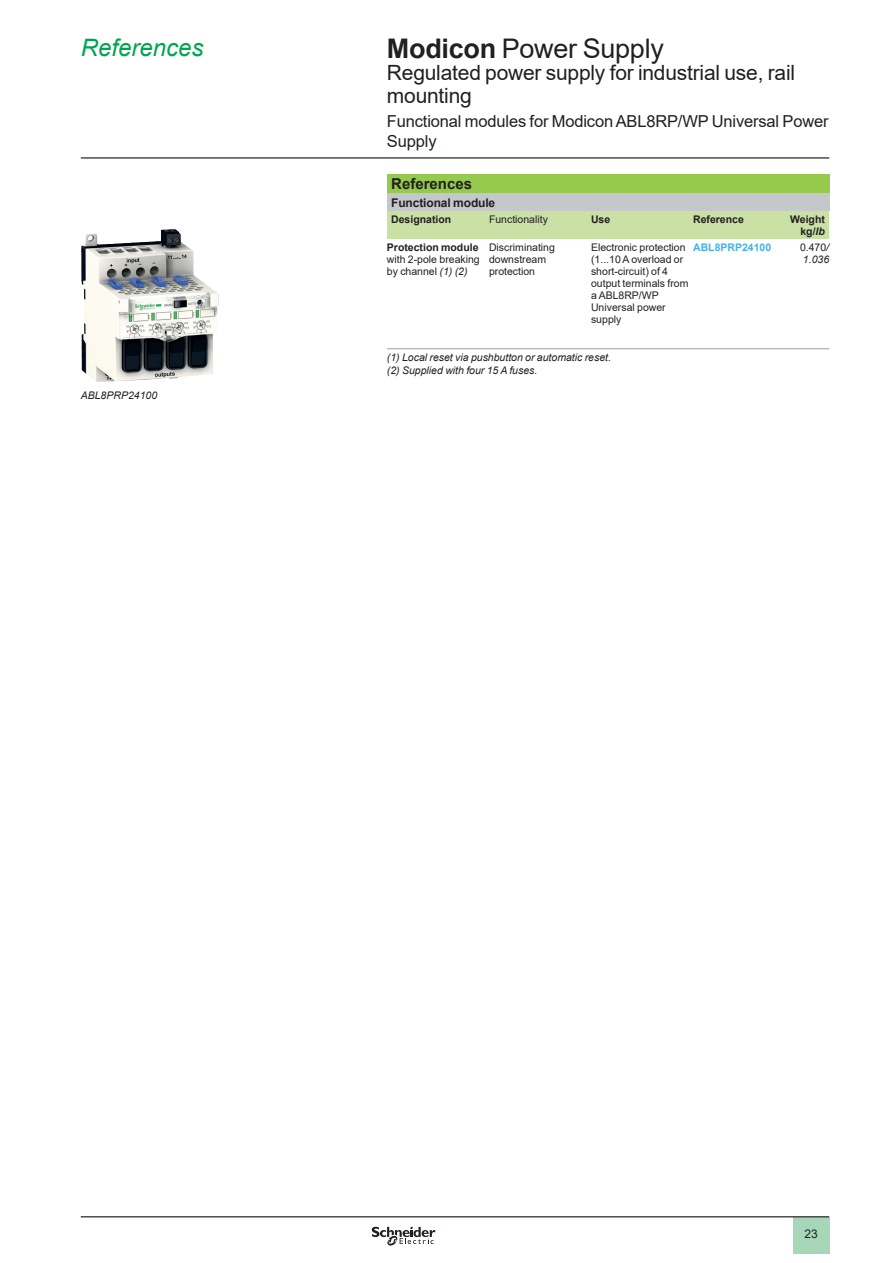
<style>
.page{position:relative;width:893px;height:1263px;background:#fff}
.page>*{position:absolute;margin:0;border:0;box-sizing:border-box;transform-origin:0 0}
._0_TitleLev1{font:27px "Arial";letter-spacing:-.01em;color:#231f20}
._0_Topic{font:italic 24px "Arial";color:#00a54f}
._0_TitleLev2{font:21px/22.5px "Arial";letter-spacing:-.01em;color:#231f20}
._0_TitleLev3{font:16.5px/19.8px "Arial";letter-spacing:-.01em;color:#231f20}
._1_Section_3__10{font:700 15px "Arial";color:#231f20}
._1_Section_3__10-2{font:700 12px "Arial";letter-spacing:-.01em;color:#231f20}
.t1{font:12px "Arial";color:#231f20}
._1_Text__7{font:10.5px/12px "Arial";color:#231f20}
._1_Legend___Nota__7{font:italic 10.5px "Arial";color:#231f20}
._1_Section_5__7{font:700 10.5px "Arial";color:#231f20}
._1_Text__7-2{font:700 10.5px "Arial";color:#231f20}
.Cell_ReferenceProduc{font:700 10.5px "Arial";color:#44b3e6}
._1_Text__7__Right{font:700 10.5px/12px "Arial";color:#231f20;text-align:right}
._1_Text__7__Right-2{font:10.5px "Arial";color:#231f20}
._1_Text__7__Right-3{font:italic 10.5px "Arial";color:#231f20}
.s1{font-weight:700}
.s2{font-style:italic}
</style>
<div class="page">
<hr style="left:81px;top:157px;width:748px;height:2px;background:#231f20">
<div style="left:793px;top:1217px;width:36px;height:37px;background:#a7d7b8"></div>
<hr style="left:81px;top:1216px;width:748px;height:1px;background:#231f20">
<svg style="left:372px;top:1226px;width:63px;height:20px"></svg>
<div style="left:387px;top:174px;width:442px;height:20px;background:#96ca4e"></div>
<div style="left:387px;top:194px;width:442px;height:17px;background:#c5c8cb"></div>
<div style="left:387px;top:211px;width:442px;height:28px;background:#c9e1a4"></div>
<hr style="left:387px;top:348px;width:102px;height:1px;background:#959ea4">
<hr style="left:489px;top:348px;width:102px;height:1px;background:#959ea4">
<hr style="left:591px;top:348px;width:102px;height:1px;background:#959ea4">
<hr style="left:693px;top:348px;width:94px;height:1px;background:#959ea4">
<hr style="left:787px;top:348px;width:42px;height:1px;background:#959ea4">
<img style="left:81px;top:229px;width:90px;height:142px">
<p class="_0_Topic" style="left:81px;top:32px;width:124px">References</p>
<p class="_0_TitleLev1" style="left:387px;top:30px;width:278px"><span class="s1">Modicon</span> Power Supply</p>
<p class="_0_TitleLev2" style="left:387px;top:62px;width:410px">Regulated power supply for industrial use, rail mounting</p>
<p class="_0_TitleLev3" style="left:387px;top:111px;width:443px">Functional modules for Modicon ABL8RP/WP Universal Power<br>Supply</p>
<p class="_1_Section_3__10" style="left:391px;top:173px;width:82px">References</p>
<p class="_1_Section_3__10-2" style="left:391px;top:194px;width:106px">Functional module</p>
<p class="_1_Text__7-2" style="left:391px;top:212px;width:62px">Designation</p>
<p class="_1_Text__7" style="left:489px;top:213px;width:60px">Functionality</p>
<p class="_1_Text__7-2" style="left:591px;top:212px;width:21px">Use</p>
<p class="_1_Section_5__7" style="left:693px;top:212px;width:52px">Reference</p>
<p class="_1_Text__7__Right" style="left:790px;top:213px;width:36px">Weight kg/<span class="s2">lb</span></p>
<p class="_1_Section_5__7" style="left:387px;top:240px;width:93px">Protection module</p>
<p class="_1_Text__7" style="left:387px;top:253px;width:94px">with 2-pole breaking by channel <span class="s2">(1) (2)</span></p>
<p class="_1_Text__7" style="left:489px;top:241px;width:67px">Discriminating downstream protection</p>
<p class="_1_Text__7" style="left:591px;top:241px;width:99px">Electronic protection (1...10 A overload or short-circuit) of 4 output terminals from a ABL8RP/WP<br>Universal power supply</p>
<p class="Cell_ReferenceProduc" style="left:693px;top:240px;width:80px">ABL8PRP24100</p>
<p class="_1_Text__7__Right-2" style="left:800px;top:240px;width:31px">0.470<span class="s2">/</span></p>
<p class="_1_Text__7__Right-3" style="left:803px;top:252px;width:28px">1. 036</p>
<p class="_1_Legend___Nota__7" style="left:81px;top:388px;width:78px">ABL8PRP24100</p>
<p class="_1_Legend___Nota__7" style="left:387px;top:350px;width:226px">(1) Local reset via pushbutton or automatic reset.</p>
<p class="_1_Legend___Nota__7" style="left:387px;top:364px;width:152px">(2) Supplied with four 15 A fuses.</p>
<p class="t1" style="left:804px;top:1225px;width:15px">23</p>
</div>
